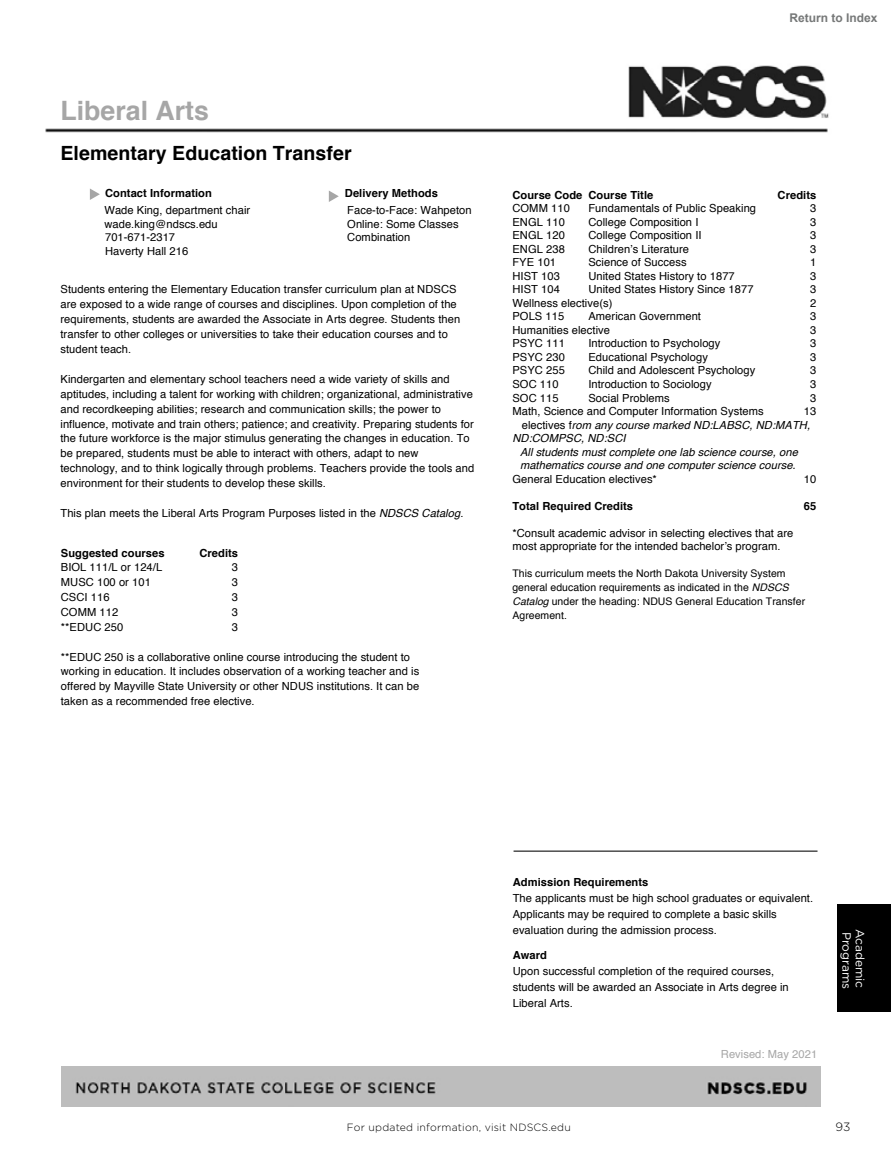
<style>
.page{position:relative;width:891px;height:1161px;background:#fff}
.page>*{position:absolute;margin:0;border:0;box-sizing:border-box;transform-origin:0 0}
.t1{font:700 26.7px "Helvetica CE";color:#a6a6a6}
.t2{font:700 19.65px "Helvetica CE";letter-spacing:.005em;color:#000}
.t3{font:300 12px "Helvetica";letter-spacing:-.01em;color:#000}
.t4{font:12px "Gotham";color:#fff}
.t5{font:700 12px "Arial";color:#767878}
.t6{font:300 12px "Gotham";color:#000}
.t7{font:11.1px/14.9px "Helvetica";letter-spacing:.005em;color:#000}
.t8{font:italic 11.1px "Helvetica";letter-spacing:.005em;color:#000}
.t9{font:700 11.1px "Helvetica CE";letter-spacing:.005em;color:#000}
.t10{font:11.1px "Helvetica";letter-spacing:.005em;color:#a6a6a6}
.t11{font:10.5px/14px "Helvetica";letter-spacing:.005em;color:#000}
.t12{font:300 10.5px "Gotham";letter-spacing:.02em;color:#000}
.s1{font-style:italic}
.s2{font-style:normal}
</style>
<div class="page">
<svg style="left:90px;top:189px;width:10px;height:11px"></svg>
<svg style="left:329px;top:191px;width:10px;height:11px"></svg>
<img style="left:45px;top:65px;width:784px;height:68px">
<img style="left:62px;top:1067px;width:759px;height:39px">
<hr style="left:514px;top:851px;width:304px;height:1px;background:#000">
<div style="left:837px;top:904px;width:54px;height:108px;background:#000"></div>
<h1 class="t1" style="left:61px;top:92px;width:150px">Liberal Arts</h1>
<h2 class="t2" style="left:61px;top:140px;width:293px">Elementary Education Transfer</h2>
<p class="t9" style="left:105px;top:186px;width:108px">Contact Information</p>
<p class="t9" style="left:345px;top:186px;width:95px">Delivery Methods</p>
<p class="t7" style="left:104px;top:204px;width:147px;line-height:13.5px">Wade King, department chair wade.king@ndscs.edu<br>701-671-2317<br>Haverty Hall 216</p>
<p class="t7" style="left:347px;top:204px;width:126px;line-height:13.5px">Face-to-Face: Wahpeton<br>Online: Some Classes<br>Combination</p>
<p class="t3" style="left:293px;top:210px;width:150px">Elementary Education (A.A.)</p>
<p class="t7" style="left:61px;top:283px;width:401px">Students entering the Elementary Education transfer curriculum plan at NDSCS are exposed to a wide range of courses and disciplines. Upon completion of the requirements, students are awarded the Associate in Arts degree. Students then transfer to other colleges or universities to take their education courses and to student teach.</p>
<p class="t7" style="left:61px;top:372px;width:415px">Kindergarten and elementary school teachers need a wide variety of skills and aptitudes, including a talent for working with children; organizational, administrative and recordkeeping abilities; research and communication skills; the power to influence, motivate and train others; patience; and creativity. Preparing students for the future workforce is the major stimulus generating the changes in education. To be prepared, students must be able to interact with others, adapt to new technology, and to think logically through problems. Teachers provide the tools and environment for their students to develop these skills.</p>
<p class="t7" style="left:61px;top:506px;width:404px">This plan meets the Liberal Arts Program Purposes listed in the <span class="s1">NDSCS Catalog</span>.</p>
<p class="t9" style="left:61px;top:545px;width:105px">Suggested courses</p>
<p class="t9" style="left:199px;top:545px;width:40px">Credits</p>
<p class="t7" style="left:61px;top:561px;width:103px">BIOL 111/L or 124/L</p>
<p class="t7" style="left:232px;top:561px;width:8px">3</p>
<p class="t7" style="left:61px;top:576px;width:92px">MUSC 100 or 101</p>
<p class="t7" style="left:232px;top:576px;width:8px">3</p>
<p class="t7" style="left:61px;top:591px;width:50px">CSCI 116</p>
<p class="t7" style="left:232px;top:591px;width:8px">3</p>
<p class="t7" style="left:61px;top:605px;width:59px">COMM 112</p>
<p class="t7" style="left:232px;top:605px;width:8px">3</p>
<p class="t7" style="left:61px;top:620px;width:64px">**EDUC 250</p>
<p class="t7" style="left:232px;top:620px;width:8px">3</p>
<p class="t7" style="left:61px;top:650px;width:360px">**EDUC 250 is a collaborative online course introducing the student to working in education. It includes observation of a working teacher and is offered by Mayville State University or other NDUS institutions. It can be taken as a recommended free elective.</p>
<p class="t5" style="left:789px;top:10px;width:90px">Return to Index</p>
<p class="t9" style="left:512px;top:187px;width:142px">Course Code Course Title</p>
<p class="t9" style="left:778px;top:187px;width:40px">Credits</p>
<p class="t7" style="left:512px;top:201px;width:59px">COMM 110</p>
<p class="t7" style="left:588px;top:201px;width:169px">Fundamentals of Public Speaking</p>
<p class="t7" style="left:810px;top:201px;width:8px">3</p>
<p class="t7" style="left:512px;top:215px;width:54px">ENGL 110</p>
<p class="t7" style="left:588px;top:215px;width:112px">College Composition I</p>
<p class="t7" style="left:810px;top:215px;width:8px">3</p>
<p class="t7" style="left:512px;top:228px;width:54px">ENGL 120</p>
<p class="t7" style="left:588px;top:228px;width:115px">College Composition II</p>
<p class="t7" style="left:810px;top:228px;width:8px">3</p>
<p class="t7" style="left:512px;top:242px;width:54px">ENGL 238</p>
<p class="t7" style="left:588px;top:242px;width:102px">Children’s Literature</p>
<p class="t7" style="left:810px;top:242px;width:8px">3</p>
<p class="t7" style="left:512px;top:255px;width:45px">FYE 101</p>
<p class="t7" style="left:588px;top:255px;width:100px">Science of Success</p>
<p class="t7" style="left:810px;top:255px;width:8px">1</p>
<p class="t7" style="left:512px;top:269px;width:49px">HIST 103</p>
<p class="t7" style="left:588px;top:269px;width:148px">United States History to 1877</p>
<p class="t7" style="left:810px;top:269px;width:8px">3</p>
<p class="t7" style="left:512px;top:283px;width:49px">HIST 104</p>
<p class="t7" style="left:588px;top:283px;width:167px">United States History Since 1877</p>
<p class="t7" style="left:810px;top:283px;width:8px">3</p>
<p class="t7" style="left:512px;top:296px;width:102px">Wellness elective(s)</p>
<p class="t7" style="left:810px;top:296px;width:8px">2</p>
<p class="t7" style="left:512px;top:310px;width:53px">POLS 115</p>
<p class="t7" style="left:588px;top:310px;width:114px">American Government</p>
<p class="t7" style="left:810px;top:310px;width:8px">3</p>
<p class="t7" style="left:512px;top:323px;width:99px">Humanities elective</p>
<p class="t7" style="left:810px;top:323px;width:8px">3</p>
<p class="t7" style="left:512px;top:337px;width:54px">PSYC 111</p>
<p class="t7" style="left:588px;top:337px;width:134px">Introduction to Psychology</p>
<p class="t7" style="left:810px;top:337px;width:8px">3</p>
<p class="t7" style="left:512px;top:350px;width:54px">PSYC 230</p>
<p class="t7" style="left:588px;top:350px;width:121px">Educational Psychology</p>
<p class="t7" style="left:810px;top:350px;width:8px">3</p>
<p class="t7" style="left:512px;top:364px;width:54px">PSYC 255</p>
<p class="t7" style="left:588px;top:364px;width:168px">Child and Adolescent Psychology</p>
<p class="t7" style="left:810px;top:364px;width:8px">3</p>
<p class="t7" style="left:512px;top:377px;width:48px">SOC 110</p>
<p class="t7" style="left:588px;top:377px;width:125px">Introduction to Sociology</p>
<p class="t7" style="left:810px;top:377px;width:8px">3</p>
<p class="t7" style="left:512px;top:391px;width:48px">SOC 115</p>
<p class="t7" style="left:588px;top:391px;width:83px">Social Problems</p>
<p class="t7" style="left:810px;top:391px;width:8px">3</p>
<p class="t7" style="left:512px;top:404px;width:253px">Math, Science and Computer Information Systems</p>
<p class="t7" style="left:804px;top:404px;width:14px">13</p>
<p class="t8" style="left:522px;top:416px;width:290px"><span class="s2">electives f</span>rom any course marked ND:LABSC, ND:MATH,</p>
<p class="t8" style="left:512px;top:429px;width:115px">ND:COMPSC, ND:SCI</p>
<p class="t8" style="left:520px;top:443px;width:279px">All students must complete one lab science course, one</p>
<p class="t8" style="left:520px;top:456px;width:277px">mathematics course and one computer science course.</p>
<p class="t7" style="left:512px;top:472px;width:146px">General Education electives*</p>
<p class="t7" style="left:804px;top:472px;width:14px">10</p>
<p class="t9" style="left:512px;top:498px;width:122px">Total Required Credits</p>
<p class="t9" style="left:804px;top:498px;width:14px">65</p>
<p class="t7" style="left:512px;top:527px;width:282px;line-height:13.5px">*Consult academic advisor in selecting electives that are most appropriate for the intended bachelor’s program.</p>
<p class="t11" style="left:512px;top:567px;width:294px">This curriculum meets the North Dakota University System general education requirements as indicated in the <span class="s1">NDSCS Catalog</span> under the heading: NDUS General Education Transfer Agreement.</p>
<p class="t9" style="left:513px;top:874px;width:137px">Admission Requirements</p>
<p class="t7" style="left:513px;top:890px;width:302px;line-height:16.2px">The applicants must be high school graduates or equivalent.<br>Applicants may be required to complete a basic skills evaluation during the admission process.</p>
<p class="t9" style="left:513px;top:947px;width:36px">Award</p>
<p class="t7" style="left:513px;top:964px;width:278px;line-height:16.2px">Upon successful completion of the required courses, students will be awarded an Associate in Arts degree in<br>Liberal Arts.</p>
<p class="t10" style="left:721px;top:1047px;width:98px">Revised: May 2021</p>
<p class="t4" style="left:853px;top:932px;width:59px;rotate:90deg">Programs</p>
<p class="t4" style="left:867px;top:929px;width:61px;rotate:90deg">Academic</p>
<p class="t12" style="left:347px;top:1121px;width:225px">For updated information, visit NDSCS.edu</p>
<p class="t6" style="left:836px;top:1120px;width:16px">93</p>
</div>
